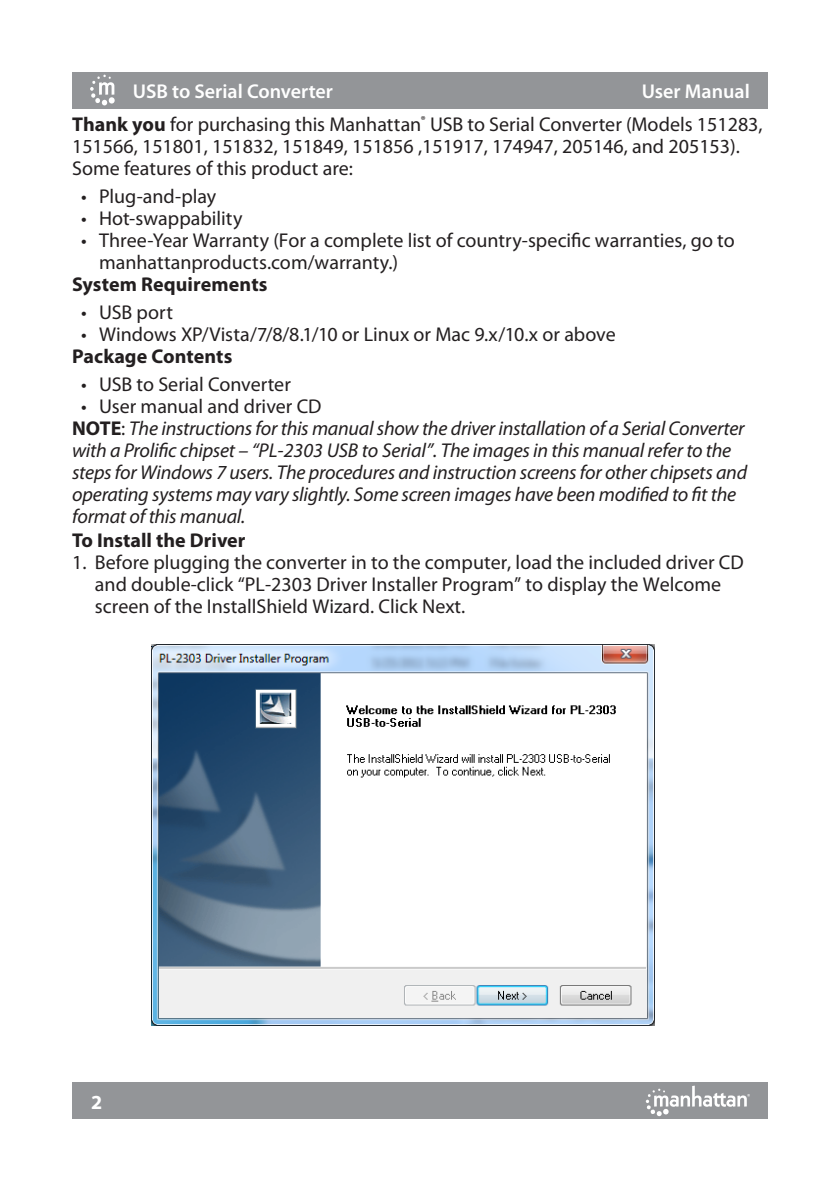
<style>
.page{position:relative;width:840px;height:1191px;background:#fff}
.page>*{position:absolute;margin:0;border:0;box-sizing:border-box;transform-origin:0 0}
.Paragraph_Text_w__0{font:20px/22px "Myriad Pro";color:#231f20}
.Paragraph_Text_w__0-2{font:italic 20px/22px "Myriad Pro";letter-spacing:-.01em;color:#231f20}
.Paragraph_Style_w__3{font:20px/22px "Myriad Pro";color:#231f20}
.Paragraph_Style_w__3-2{font:700 20px "Myriad Pro";letter-spacing:.005em;color:#231f20}
.t1{font:600 20px "Myriad Pro";color:#fff}
.t2{font:700 20px "Myriad Pro";color:#fff}
.s1{font-weight:700}
.s2{font-weight:700;font-style:normal}
.s3{font-style:normal}
</style>
<div class="page">
<div style="left:72px;top:1082px;width:695px;height:37px;background:#939598"></div>
<svg style="left:645px;top:1085px;width:104px;height:31px"></svg>
<div style="left:72px;top:72px;width:695px;height:36px;background:#939598"></div>
<svg style="left:90px;top:75px;width:25px;height:30px"></svg>
<img style="left:151px;top:644px;width:503px;height:381px">
<p class="t1" style="left:133px;top:78px;width:202px">USB to Serial Converter</p>
<p class="t1" style="left:641px;top:78px;width:109px">User Manual</p>
<p class="Paragraph_Style_w__3" style="left:72px;top:112px;width:691px"><span class="s1">Thank you</span> for purchasing this Manhattan<sup>®</sup> USB to Serial Converter (Models 151283,<br>151566, 151801, 151832, 151849, 151856 ,151917, 174947, 205146, and 205153).<br>Some features of this product are:</p>
<p class="Paragraph_Text_w__0" style="left:81px;top:184px;width:137px">• Plug-and-play</p>
<p class="Paragraph_Text_w__0" style="left:81px;top:206px;width:163px">• Hot-swappability</p>
<p class="Paragraph_Text_w__0" style="left:99px;top:228px;width:636px;text-indent:-18px">• Three-Year Warranty (For a complete list of country-specific warranties, go to manhattanproducts.com/warranty.)</p>
<p class="Paragraph_Style_w__3-2" style="left:72px;top:271px;width:197px">System Requirements</p>
<p class="Paragraph_Text_w__0" style="left:81px;top:300px;width:93px">• USB port</p>
<p class="Paragraph_Text_w__0" style="left:81px;top:322px;width:536px">• Windows XP/Vista/7/8/8.1/10 or Linux or Mac 9.x/10.x or above</p>
<p class="Paragraph_Style_w__3-2" style="left:72px;top:343px;width:162px">Package Contents</p>
<p class="Paragraph_Text_w__0" style="left:81px;top:372px;width:211px">• USB to Serial Converter</p>
<p class="Paragraph_Text_w__0" style="left:81px;top:394px;width:242px">• User manual and driver CD</p>
<p class="Paragraph_Text_w__0-2" style="left:72px;top:416px;width:676px"><span class="s2">NOTE</span><span class="s3">:</span> The instructions for this manual show the driver installation of a Serial Converter with a Prolific chipset – “PL-2303 USB to Serial”. The images in this manual refer to the steps for Windows 7 users. The procedures and instruction screens for other chipsets and operating systems may vary slightly. Some screen images have been modified to fit the format of this manual.</p>
<p class="Paragraph_Style_w__3-2" style="left:72px;top:527px;width:175px">To Install the Driver</p>
<p class="Paragraph_Text_w__0" style="left:95px;top:551px;width:650px;text-indent:-23px">1. Before plugging the converter in to the computer, load the included driver CD and double-click “PL-2303 Driver Installer Program” to display the Welcome screen of the InstallShield Wizard. Click Next.</p>
<p class="t2" style="left:91px;top:1089px;width:13px">2</p>
</div>
